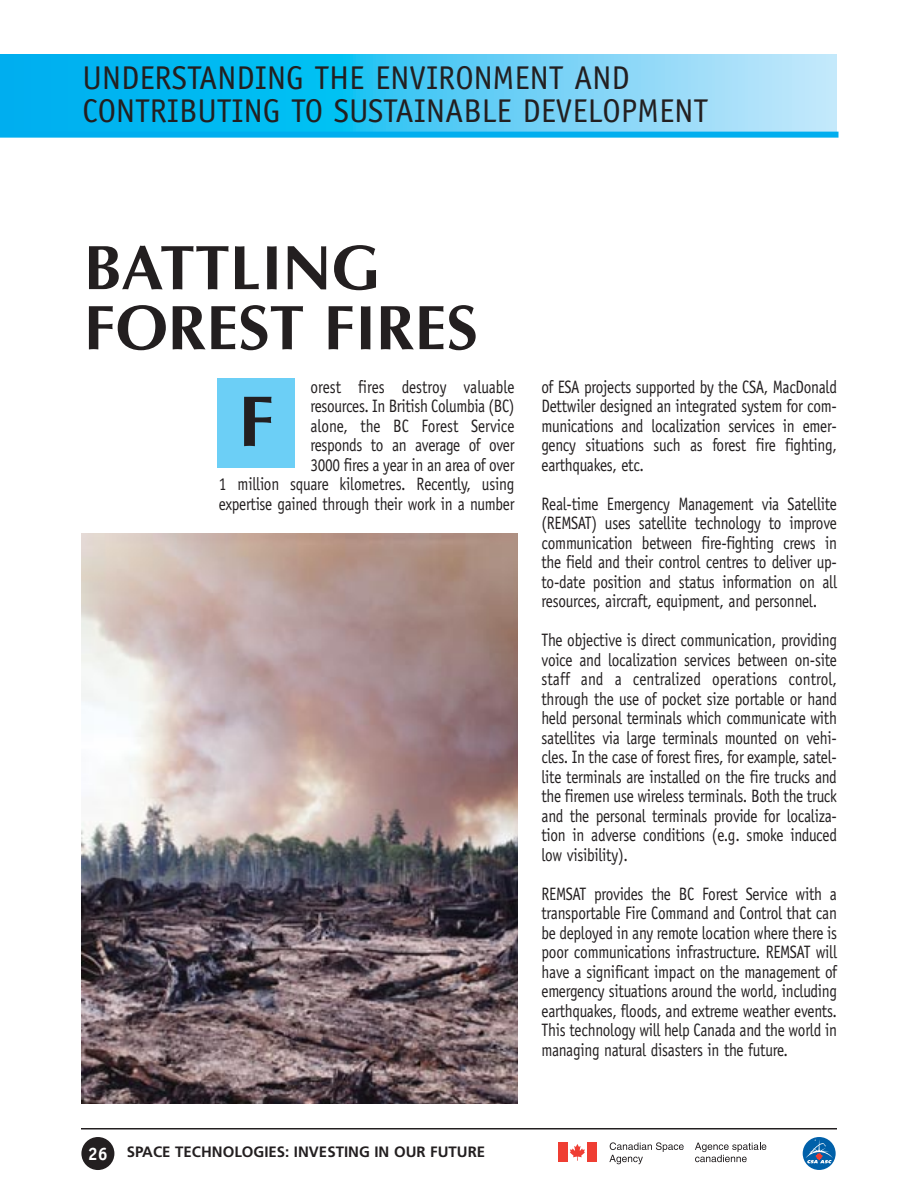
<style>
.page{position:relative;width:918px;height:1188px;background:#fff}
.page>*{position:absolute;margin:0;border:0;box-sizing:border-box;transform-origin:0 0}
.t1{font:700 72px "Optima";color:#231f20}
.t2{font:700 63px/60px "Optima";color:#231f20}
.t3{font:33px/33px "Officina Sans";color:#231f20}
.t4{font:18px/19.5px "Officina Sans";letter-spacing:-.015em;color:#231f20;text-align:justify;scale:.85 1}
.t5{font:700 15px "Frutiger";color:#231f20}
.s1{font-family:"Officina Sans";font-size:18px;color:#fff}
</style>
<div class="page">
<svg style="left:0;top:54px;width:837px;height:78px;background:#48c8f4"></svg>
<div style="left:0;top:132px;width:838px;height:6px;background:#00aeef"></div>
<div style="left:218px;top:378px;width:78px;height:90px;background:#6ccff6"></div>
<img style="left:81px;top:533px;width:437px;height:571px">
<hr style="left:81px;top:1128px;width:756px;height:2px;background:#231f20">
<div style="left:81px;top:1137px;width:33px;height:33px;background:#231f20;border-radius:50%"></div>
<svg style="left:803px;top:1137px;width:33px;height:33px"></svg>
<div style="left:558px;top:1142px;width:10px;height:20px;background:#ef3e33"></div>
<svg style="left:570px;top:1144px;width:15px;height:17px"></svg>
<svg style="left:695px;top:1143px;width:71px;height:19px"></svg>
<svg style="left:609px;top:1142px;width:75px;height:22px"></svg>
<div style="left:587px;top:1142px;width:10px;height:20px;background:#ef3e33"></div>
<h3 class="t3" style="left:82px;top:64px;width:627px">UNDERSTANDING THE ENVIRONMENT AND<br>CONTRIBUTING TO SUSTAINABLE DEVELOPMENT</h3>
<h2 class="t2" style="left:84px;top:244px;width:395px">BATTLING<br>FOREST FIRES</h2>
<p class="t4" style="left:219px;top:378px;width:349px;text-align:right">orest fires destroy valuable<br>resources. In British Columbia (BC)<br>alone, the BC Forest Service<br>responds to an average of over<br>3000 fires a year in an area of over<br>1 million square kilometres. Recently, using expertise gained through their work in a number</p>
<p class="t4" style="left:542px;top:378px;width:349px">of ESA projects supported by the CSA, MacDonald Dettwiler designed an integrated system for com&shy;munications and localization services in emer&shy;gency situations such as forest fire fighting, earthquakes, etc.</p>
<h1 class="t1" style="left:238px;top:392px;width:37px">F</h1>
<p class="t4" style="left:542px;top:495px;width:349px">Real-time Emergency Management via Satellite (REMSAT) uses satellite technology to improve communication between fire-fighting crews in the field and their control centres to deliver up&shy;to-date position and status information on all resources, aircraft, equipment, and personnel.</p>
<p class="t4" style="left:542px;top:632px;width:349px">The objective is direct communication, providing voice and localization services between on-site staff and a centralized operations control, through the use of pocket size portable or hand held personal terminals which communicate with satellites via large terminals mounted on vehi&shy;cles. In the case of forest fires, for example, satel&shy;lite terminals are installed on the fire trucks and the firemen use wireless terminals. Both the truck and the personal terminals provide for localiza&shy;tion in adverse conditions (e.g. smoke induced low visibility).</p>
<p class="t4" style="left:542px;top:885px;width:349px">REMSAT provides the BC Forest Service with a transportable Fire Command and Control that can be deployed in any remote location where there is poor communications infrastructure. REMSAT will have a significant impact on the management of emergency situations around the world, including earthquakes, floods, and extreme weather events.<br>This technology will help Canada and the world in managing natural disasters in the future.</p>
<p class="t5" style="left:88px;top:1145px;width:399px"><span class="s1">26</span> SPACE TECHNOLOGIES: INVESTING IN OUR FUTURE</p>
</div>
